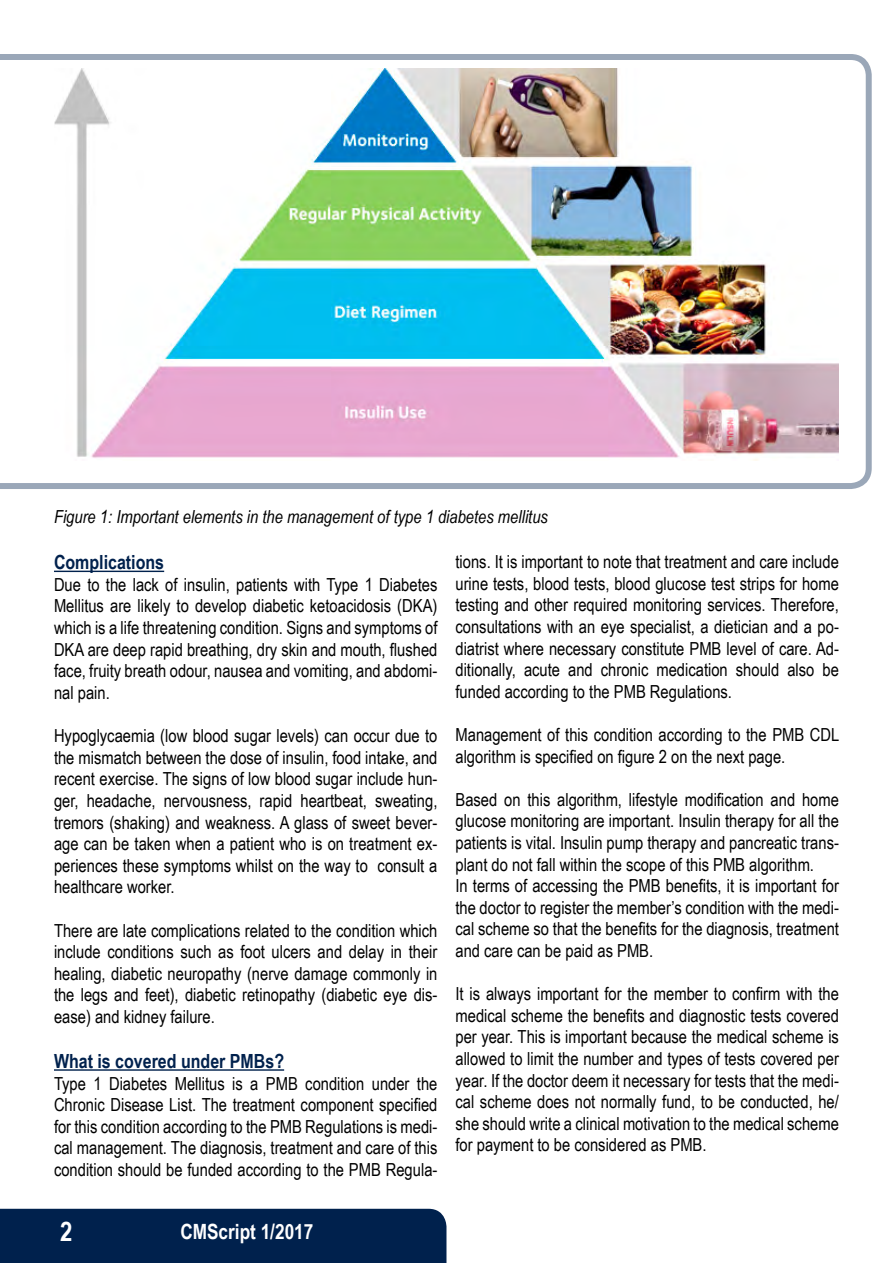
<style>
.page{position:relative;width:893px;height:1263px;background:#fff}
.page>*{position:absolute;margin:0;border:0;box-sizing:border-box;transform-origin:0 0}
.t1{font:700 27px "Arial Narrow";color:#fff}
.t2{font:700 21px "Arial Narrow";color:#fff}
.t3{font:700 19.5px "Arial Narrow";color:#00214d}
.t4{font:18px/21.6px "Arial Narrow";color:#000;text-align:justify}
.t5{font:italic 18px "Arial Narrow";color:#000}
</style>
<div class="page">
<div style="left:0;top:1209px;width:446px;height:54px;background:#00214d"></div>
<hr style="left:54px;top:571px;width:110px;height:1px;background:#00214d">
<hr style="left:54px;top:1069px;width:230px;height:2px;background:#00214d">
<img style="left:0;top:54px;width:872px;height:435px">
<p class="t5" style="left:54px;top:504px;width:495px">Figure 1: Important elements in the management of type 1 diabetes mellitus</p>
<p class="t3" style="left:54px;top:548px;width:112px">Complications</p>
<p class="t4" style="left:54px;top:573px;width:385px">Due to the lack of insulin, patients with Type 1 Diabetes Mellitus are likely to develop diabetic ketoacidosis (DKA) which is a life threatening condition. Signs and symptoms of DKA are deep rapid breathing, dry skin and mouth, flushed face, fruity breath odour, nausea and vomiting, and abdomi&shy;nal pain.</p>
<p class="t4" style="left:54px;top:724px;width:385px">Hypoglycaemia (low blood sugar levels) can occur due to the mismatch between the dose of insulin, food intake, and recent exercise. The signs of low blood sugar include hun&shy;ger, headache, nervousness, rapid heartbeat, sweating, tremors (shaking) and weakness. A glass of sweet bever&shy;age can be taken when a patient who is on treatment ex&shy;periences these symptoms whilst on the way to consult a healthcare worker.</p>
<p class="t4" style="left:54px;top:919px;width:385px">There are late complications related to the condition which include conditions such as foot ulcers and delay in their healing, diabetic neuropathy (nerve damage commonly in the legs and feet), diabetic retinopathy (diabetic eye dis&shy;ease) and kidney failure.</p>
<p class="t3" style="left:54px;top:1046px;width:232px">What is covered under PMBs?</p>
<p class="t4" style="left:54px;top:1072px;width:385px">Type 1 Diabetes Mellitus is a PMB condition under the Chronic Disease List. The treatment component specified for this condition according to the PMB Regulations is medi&shy;cal management. The diagnosis, treatment and care of this condition should be funded according to the PMB Regula-</p>
<h1 class="t1" style="left:60px;top:1211px;width:14px">2</h1>
<p class="t2" style="left:180px;top:1216px;width:135px">CMScript 1/2017</p>
<p class="t4" style="left:455px;top:550px;width:385px">tions. It is important to note that treatment and care include urine tests, blood tests, blood glucose test strips for home testing and other required monitoring services. Therefore, consultations with an eye specialist, a dietician and a po&shy;diatrist where necessary constitute PMB level of care. Ad&shy;ditionally, acute and chronic medication should also be funded according to the PMB Regulations.</p>
<p class="t4" style="left:455px;top:723px;width:385px">Management of this condition according to the PMB CDL algorithm is specified on figure 2 on the next page.</p>
<p class="t4" style="left:455px;top:788px;width:385px;text-align:left">Based on this algorithm, lifestyle modification and home glucose monitoring are important. Insulin therapy for all the patients is vital. Insulin pump therapy and pancreatic trans&shy;plant do not fall within the scope of this PMB algorithm.<br>In terms of accessing the PMB benefits, it is important for the doctor to register the member’s condition with the medi&shy;cal scheme so that the benefits for the diagnosis, treatment and care can be paid as PMB.</p>
<p class="t4" style="left:455px;top:982px;width:385px">It is always important for the member to confirm with the medical scheme the benefits and diagnostic tests covered per year. This is important because the medical scheme is allowed to limit the number and types of tests covered per year. If the doctor deem it necessary for tests that the medi&shy;cal scheme does not normally fund, to be conducted, he/ she should write a clinical motivation to the medical scheme for payment to be considered as PMB.</p>
</div>
